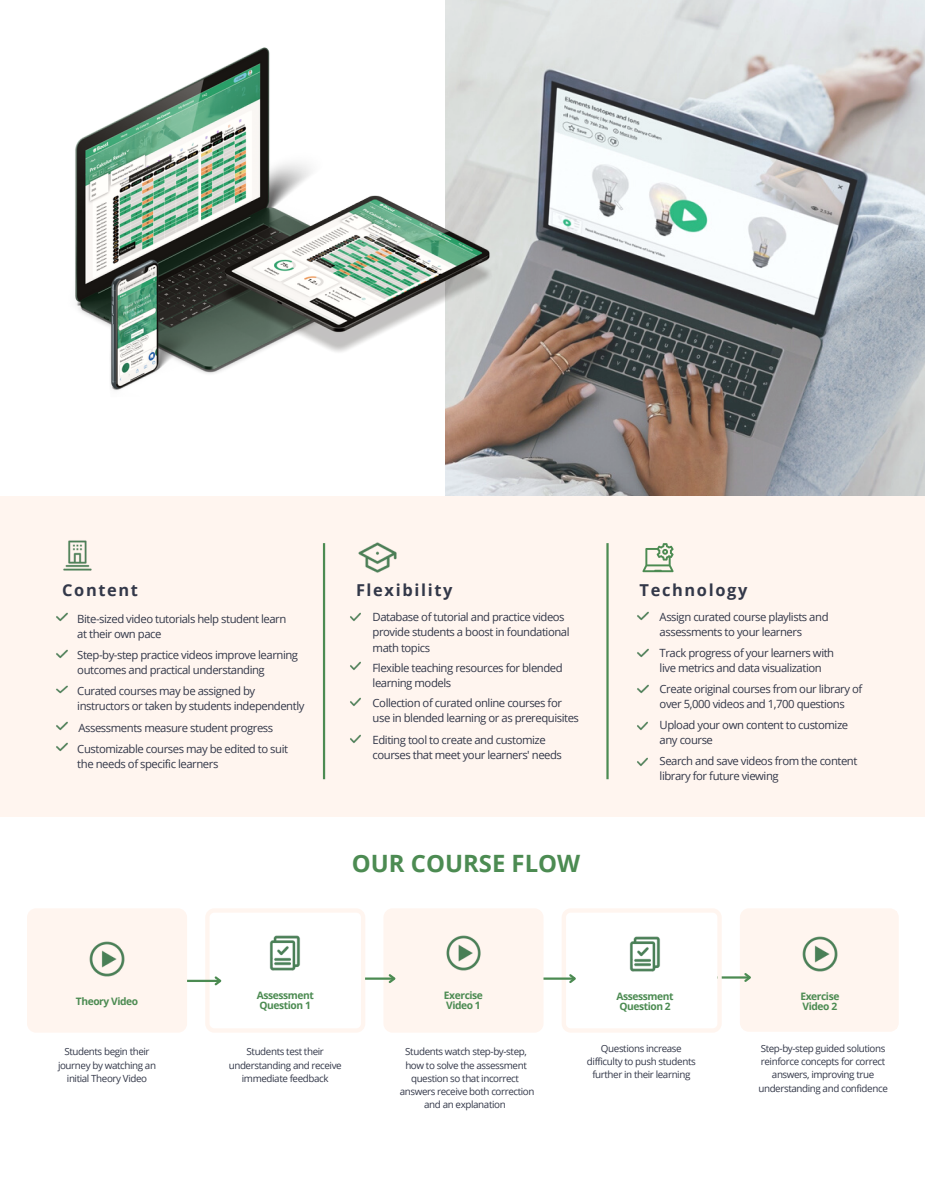
<style>
.page{position:relative;width:925px;height:1202px;background:#fff}
.page>*{position:absolute;margin:0;border:0;box-sizing:border-box;transform-origin:0 0}
.t1{font:700 23.85px "Open Sans";color:#4c8b52}
.t2{font:700 16.35px "Open Sans";letter-spacing:.1em;color:#333849}
.t3{font:11.25px/15.1px "Open Sans";letter-spacing:-.04em;color:#333849}
.t4{font:700 10.2px/10.2px "Open Sans";letter-spacing:-.04em;color:#4c8b52}
.t5{font:9.9px/13px "Open Sans";letter-spacing:-.04em;color:#333849;text-align:center}
</style>
<div class="page">
<img style="left:445px;top:0;width:480px;height:496px">
<div style="left:0;top:496px;width:925px;height:320px;background:#fff5ef"></div>
<hr style="left:323px;top:543px;width:2px;height:236px;background:#4c8b52">
<hr style="left:606px;top:543px;width:2px;height:236px;background:#4c8b52">
<img style="left:63px;top:540px;width:29px;height:31px">
<img style="left:358px;top:542px;width:39px;height:31px">
<svg style="left:56px;top:612px;width:12px;height:9px"></svg>
<svg style="left:56px;top:650px;width:12px;height:9px"></svg>
<svg style="left:56px;top:685px;width:12px;height:9px"></svg>
<svg style="left:56px;top:722px;width:12px;height:8px"></svg>
<svg style="left:56px;top:742px;width:12px;height:9px"></svg>
<svg style="left:637px;top:611px;width:12px;height:9px"></svg>
<svg style="left:637px;top:649px;width:12px;height:9px"></svg>
<svg style="left:637px;top:684px;width:12px;height:9px"></svg>
<svg style="left:637px;top:721px;width:11px;height:9px"></svg>
<svg style="left:637px;top:757px;width:11px;height:9px"></svg>
<svg style="left:350px;top:612px;width:11px;height:9px"></svg>
<svg style="left:350px;top:661px;width:11px;height:9px"></svg>
<svg style="left:350px;top:697px;width:11px;height:9px"></svg>
<svg style="left:350px;top:735px;width:11px;height:8px"></svg>
<svg style="left:642px;top:543px;width:31px;height:29px"></svg>
<hr style="left:181px;top:979px;width:39px;height:3px;background:#4c8b52">
<svg style="left:205px;top:908px;width:160px;height:124px"></svg>
<div style="left:27px;top:908px;width:160px;height:124px;background:#fff5ef"></div>
<div style="left:31px;top:911px;width:152px;height:118px;background:#fff5ef"></div>
<img style="left:89px;top:941px;width:36px;height:36px">
<hr style="left:717px;top:976px;width:33px;height:2px;background:#4c8b52">
<div style="left:740px;top:908px;width:159px;height:123px;background:#fff5ef"></div>
<hr style="left:542px;top:977px;width:33px;height:2px;background:#4c8b52">
<svg style="left:562px;top:908px;width:160px;height:124px"></svg>
<hr style="left:365px;top:977px;width:29px;height:2px;background:#4c8b52">
<div style="left:383px;top:908px;width:160px;height:124px;background:#fff5ef"></div>
<img style="left:75px;top:25px;width:429px;height:380px">
<p class="t2" style="left:62px;top:578px;width:77px">Content</p>
<p class="t2" style="left:356px;top:578px;width:98px">Flexibility</p>
<p class="t2" style="left:639px;top:578px;width:109px">Technology</p>
<p class="t3" style="left:77px;top:610px;width:211px">Bite-sized video tutorials help student learn at their own pace</p>
<p class="t3" style="left:77px;top:647px;width:222px">Step-by-step practice videos improve learning outcomes and practical understanding</p>
<p class="t3" style="left:77px;top:683px;width:229px">Curated courses may be assigned by instructors or taken by students independently</p>
<p class="t3" style="left:78px;top:720px;width:196px">Assessments measure student progress</p>
<p class="t3" style="left:77px;top:741px;width:212px">Customizable courses may be edited to suit the needs of specific learners</p>
<p class="t3" style="left:659px;top:608px;width:170px">Assign curated course playlists and assessments to your learners</p>
<p class="t3" style="left:659px;top:645px;width:176px">Track progress of your learners with live metrics and data visualization</p>
<p class="t3" style="left:659px;top:681px;width:204px">Create original courses from our library of over 5,000 videos and 1,700 questions</p>
<p class="t3" style="left:659px;top:717px;width:190px">Upload your own content to customize any course</p>
<p class="t3" style="left:659px;top:753px;width:199px">Search and save videos from the content library for future viewing</p>
<p class="t3" style="left:372px;top:609px;width:198px">Database of tutorial and practice videos provide students a boost in foundational math topics</p>
<p class="t3" style="left:372px;top:660px;width:192px">Flexible teaching resources for blended learning models</p>
<p class="t3" style="left:372px;top:695px;width:208px">Collection of curated online courses for use in blended learning or as prerequisites</p>
<p class="t3" style="left:372px;top:732px;width:191px">Editing tool to create and customize courses that meet your learners' needs</p>
<p class="t4" style="left:76px;top:995px;width:64px">Theory Video</p>
<p class="t5" style="left:58px;top:1045px;width:100px">Students begin their journey by watching an initial Theory Video</p>
<p class="t1" style="left:352px;top:846px;width:230px">OUR COURSE FLOW</p>
<p class="t4" style="left:257px;top:989px;width:58px">Assessment<br>Question 1</p>
<p class="t5" style="left:229px;top:1045px;width:115px">Students test their understanding and receive immediate feedback</p>
<p class="t4" style="left:444px;top:989px;width:40px">Exercise</p>
<p class="t4" style="left:446px;top:999px;width:36px">Video 1</p>
<p class="t5" style="left:400px;top:1045px;width:136px">Students watch step-by-step, how to solve the assessment question so that incorrect answers receive both correction and an explanation</p>
<p class="t4" style="left:616px;top:990px;width:58px">Assessment<br>Question 2</p>
<p class="t5" style="left:587px;top:1041px;width:110px">Questions increase difficulty to push students further in their learning</p>
<p class="t4" style="left:800px;top:990px;width:40px">Exercise</p>
<p class="t4" style="left:802px;top:1000px;width:36px">Video 2</p>
<p class="t5" style="left:758px;top:1041px;width:131px">Step-by-step guided solutions reinforce concepts for correct answers, improving true understanding and confidence</p>
</div>
